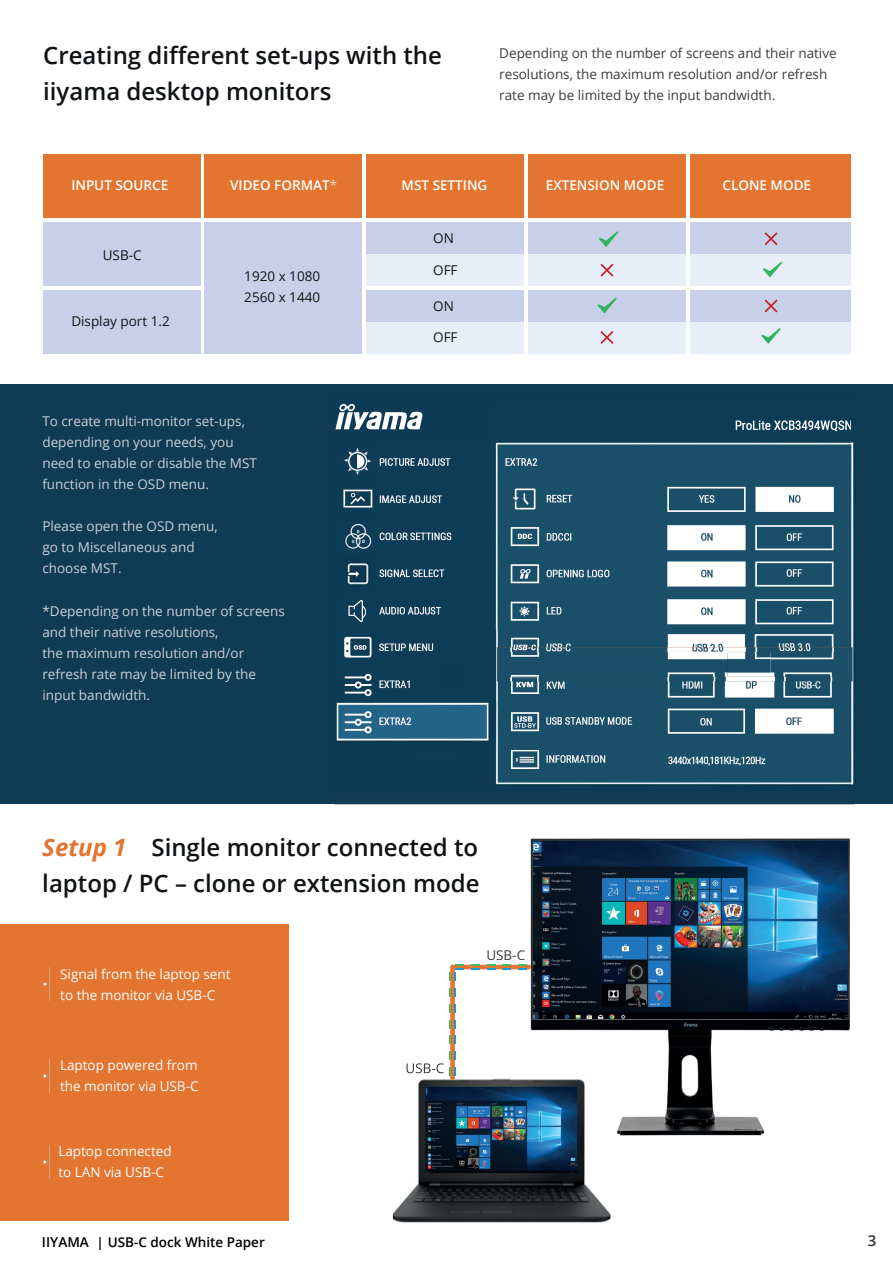
<style>
.page{position:relative;width:893px;height:1263px;background:#fff}
.page>*{position:absolute;margin:0;border:0;box-sizing:border-box;transform-origin:0 0}
.t1{font:600 24px/36px "Open Sans";color:#101315}
.t2{font:600 15px "Open Sans";color:#2c2f33}
.t3{font:13.5px/21px "Open Sans";color:#cbcfd8}
.t4{font:13.5px/21px "Open Sans";color:#393b3d}
.t5{font:13.5px/21px "Open Sans";color:#fff}
.t6{font:600 13.5px "Open Sans";color:#fff}
.t7{font:13.5px/21px "Open Sans";color:#101515}
.t8{font:600 13.5px "Open Sans";color:#000001}
.s1{font-weight:300}
.s2{font-weight:700;font-style:italic;color:#e37530}
.s3{font-size:13.65px}
</style>
<div class="page">
<div style="left:43px;top:155px;width:157px;height:63px;background:#e37530"></div>
<div style="left:43px;top:222px;width:157px;height:64px;background:#c8d0e9"></div>
<div style="left:43px;top:290px;width:157px;height:63px;background:#c8d0e9"></div>
<div style="left:205px;top:222px;width:157px;height:131px;background:#c8d0e9"></div>
<div style="left:367px;top:222px;width:157px;height:64px;background:#c8d0e9"></div>
<div style="left:528px;top:222px;width:158px;height:64px;background:#c8d0e9"></div>
<div style="left:690px;top:222px;width:160px;height:64px;background:#c8d0e9"></div>
<div style="left:367px;top:290px;width:157px;height:63px;background:#c8d0e9"></div>
<div style="left:528px;top:290px;width:158px;height:63px;background:#c8d0e9"></div>
<div style="left:690px;top:290px;width:160px;height:63px;background:#c8d0e9"></div>
<div style="left:205px;top:155px;width:157px;height:63px;background:#e37530"></div>
<div style="left:367px;top:155px;width:157px;height:63px;background:#e37530"></div>
<div style="left:528px;top:155px;width:158px;height:63px;background:#e37530"></div>
<div style="left:690px;top:155px;width:160px;height:63px;background:#e37530"></div>
<div style="left:367px;top:254px;width:157px;height:32px;background:#e7eef8"></div>
<div style="left:367px;top:322px;width:157px;height:31px;background:#e7eef8"></div>
<div style="left:528px;top:254px;width:158px;height:32px;background:#e7eef8"></div>
<div style="left:528px;top:322px;width:158px;height:31px;background:#e7eef8"></div>
<div style="left:690px;top:254px;width:160px;height:32px;background:#e7eef8"></div>
<div style="left:690px;top:322px;width:160px;height:31px;background:#e7eef8"></div>
<svg style="left:599px;top:231px;width:19px;height:16px"></svg>
<svg style="left:597px;top:298px;width:20px;height:16px"></svg>
<svg style="left:763px;top:262px;width:19px;height:15px"></svg>
<svg style="left:761px;top:328px;width:20px;height:16px"></svg>
<svg style="left:764px;top:232px;width:14px;height:13px"></svg>
<svg style="left:764px;top:299px;width:14px;height:13px"></svg>
<svg style="left:600px;top:264px;width:13px;height:13px"></svg>
<svg style="left:600px;top:331px;width:13px;height:13px"></svg>
<div style="left:0;top:384px;width:893px;height:420px;background:#0f3c53"></div>
<div style="left:0;top:924px;width:289px;height:297px;background:#e37530"></div>
<hr style="left:49px;top:967px;width:1px;height:34px;background:#d9a07a">
<svg style="left:43px;top:982px;width:6px;height:4px"></svg>
<hr style="left:49px;top:1059px;width:1px;height:34px;background:#d9a07a">
<svg style="left:43px;top:1074px;width:6px;height:4px"></svg>
<hr style="left:49px;top:1145px;width:1px;height:34px;background:#d9a07a">
<svg style="left:43px;top:1160px;width:6px;height:4px"></svg>
<img style="left:530px;top:838px;width:320px;height:298px">
<img style="left:393px;top:1044px;width:218px;height:179px">
<svg style="left:496px;top:1173px;width:12px;height:8px"></svg>
<div style="left:450px;top:965px;width:5px;height:115px;background:#e37530;border-radius:2px"></div>
<hr style="left:450px;top:965px;width:81px;height:4px;background:#e37530;border-radius:2px">
<svg style="left:449px;top:1052px;width:6px;height:8px"></svg>
<svg style="left:449px;top:1067px;width:6px;height:9px"></svg>
<svg style="left:449px;top:1036px;width:6px;height:8px"></svg>
<svg style="left:449px;top:1020px;width:6px;height:8px"></svg>
<svg style="left:449px;top:1004px;width:6px;height:8px"></svg>
<svg style="left:449px;top:988px;width:6px;height:8px"></svg>
<svg style="left:487px;top:964px;width:8px;height:6px"></svg>
<svg style="left:503px;top:964px;width:8px;height:6px"></svg>
<svg style="left:519px;top:964px;width:8px;height:6px"></svg>
<svg style="left:449px;top:964px;width:14px;height:17px"></svg>
<svg style="left:471px;top:964px;width:8px;height:6px"></svg>
<img style="left:533px;top:842px;width:314px;height:177px">
<img style="left:426px;top:1088px;width:150px;height:83px">
<img style="left:407px;top:1063px;width:37px;height:10px">
<svg style="left:99px;top:1237px;width:1px;height:13px"></svg>
<img style="left:338px;top:403px;width:85px;height:13px">
<img style="left:335px;top:416px;width:519px;height:370px">
<svg style="left:497px;top:647px;width:356px;height:34px;background:#3e6a7f"></svg>
<p class="t1" style="left:43px;top:37px;width:400px">Creating different set-ups with the iiyama desktop monitors</p>
<p class="t4" style="left:499px;top:42px;width:339px">Depending on the number of screens and their native resolutions, the maximum resolution and/or refresh rate may be limited by the input bandwidth.</p>
<p class="t6" style="left:71px;top:176px;width:98px">INPUT SOURCE</p>
<p class="t7" style="left:103px;top:244px;width:40px">USB-C</p>
<p class="t7" style="left:71px;top:311px;width:100px">Display port 1.2</p>
<p class="t6" style="left:230px;top:176px;width:108px">VIDEO FORMAT<span class="s1">*</span></p>
<p class="t6" style="left:402px;top:176px;width:87px">MST SETTING</p>
<p class="t6" style="left:546px;top:176px;width:120px">EXTENSION MODE</p>
<p class="t6" style="left:722px;top:176px;width:90px">CLONE MODE</p>
<p class="t7" style="left:244px;top:265px;width:77px">1920 x 1080<br>2560 x 1440</p>
<p class="t7" style="left:433px;top:228px;width:22px">ON</p>
<p class="t7" style="left:433px;top:259px;width:26px">OFF</p>
<p class="t7" style="left:433px;top:295px;width:22px">ON</p>
<p class="t7" style="left:433px;top:326px;width:26px">OFF</p>
<p class="t3" style="left:42px;top:410px;width:216px">To create multi-monitor set-ups, depending on your needs, you need to enable or disable the MST function in the OSD menu.</p>
<p class="t3" style="left:42px;top:515px;width:177px">Please open the OSD menu, go to Miscellaneous and choose MST.</p>
<p class="t3" style="left:42px;top:600px;width:244px">*Depending on the number of screens and their native resolutions,<br>the maximum resolution and/or refresh rate may be limited by the input bandwidth.</p>
<p class="t1" style="left:42px;top:829px;width:439px"><span class="s2">Setup 1</span> Single monitor connected to laptop / PC – clone or extension mode</p>
<p class="t5" style="left:60px;top:963px;width:172px">Signal from the laptop sent to the monitor via USB-C</p>
<p class="t4" style="left:486px;top:944px;width:40px">USB-C</p>
<p class="t5" style="left:60px;top:1054px;width:140px">Laptop powered from the monitor via USB-C</p>
<p class="t5" style="left:58px;top:1140px;width:115px">Laptop connected to LAN via USB-C</p>
<p class="t8" style="left:42px;top:1232px;width:224px"><span class="s3">IIYAMA</span> USB-C dock White Paper</p>
<p class="t2" style="left:868px;top:1231px;width:10px">3</p>
</div>
